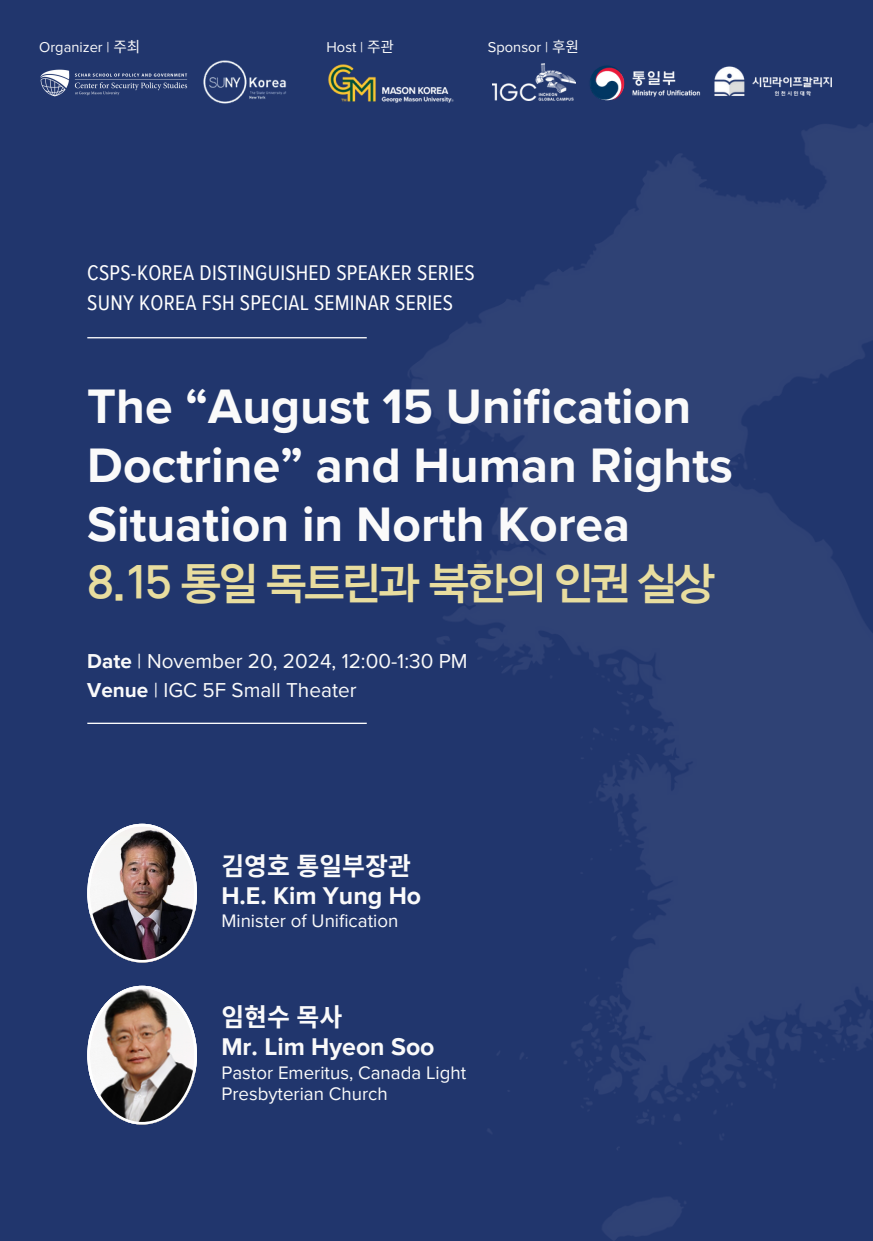
<style>
.page{position:relative;width:873px;height:1241px;background:#fff}
.page>*{position:absolute;margin:0;border:0;box-sizing:border-box;transform-origin:0 0}
.t1{font:700 49.7px/59.1px "Proxima Nova";color:#fafafa}
.t2{font:43.57px "Tlab Dotum M";letter-spacing:-.045em;color:#e8dd9f}
.t3{font:700 24.85px/29.6px "Proxima Nova";color:#fafafa}
.t4{font:21.7px/30.3px "Proxima Nova Cond";letter-spacing:.01em;color:#fff}
.t5{font:20.65px/28.7px "Proxima Nova";color:#fafafa}
.t6{font:18.72px/21.7px "Proxima Nova";color:#fafafa}
.t7{font:14.7px "Proxima Nova";color:#fafafa}
.s1{font-family:"Noto Sans CJ Ksc"}
.s2{font-weight:700}
</style>
<div class="page">
<div style="left:0;top:0;width:873px;height:1240px;background:#21366d"></div>
<hr style="left:87px;top:722px;width:280px;height:2px;background:#fff">
<img style="left:40px;top:69px;width:148px;height:28px">
<img style="left:203px;top:60px;width:84px;height:44px">
<img style="left:390px;top:63px;width:483px;height:1177px">
<img style="left:328px;top:63px;width:133px;height:46px">
<img style="left:492px;top:64px;width:228px;height:38px">
<img style="left:714px;top:64px;width:118px;height:37px">
<svg style="left:590px;top:67px;width:34px;height:33px"></svg>
<img style="left:87px;top:823px;width:110px;height:139px">
<img style="left:87px;top:985px;width:110px;height:139px">
<hr style="left:87px;top:337px;width:280px;height:1px;background:#fff">
<p class="t7" style="left:39px;top:39px;width:103px">Organizer | <span class="s1">주최</span></p>
<h5 class="t7" style="left:326px;top:39px;width:69px">Host | <span class="s1">주관</span></h5>
<p class="t7" style="left:488px;top:39px;width:93px">Sponsor | <span class="s1">후원</span></p>
<h2 class="t4" style="left:87px;top:258px;width:389px">CSPS-KOREA DISTINGUISHED SPEAKER SERIES<br>SUNY KOREA FSH SPECIAL SEMINAR SERIES</h2>
<h3 class="t1" style="left:87px;top:378px;width:647px">The “August 15 Unification<br>Doctrine” and Human Rights<br>Situation in North Korea</h3>
<h1 class="t2" style="left:87px;top:551px;width:629px">8.15 통일 독트린과 북한의 인권 실상</h1>
<h4 class="t5" style="left:87px;top:647px;width:382px"><span class="s2">Date</span> | November 20, 2024, 12:00-1:30 PM<br><span class="s2">Venue</span> | IGC 5F Small Theater</h4>
<p class="t3" style="left:221px;top:852px;width:201px"><span class="s1">김영호 통일부장관<br></span>H.E. Kim Yung Ho</p>
<p class="t6" style="left:221px;top:910px;width:178px">Minister of Unification</p>
<p class="t3" style="left:221px;top:1003px;width:215px"><span class="s1">임현수 목사<br></span>Mr. Lim Hyeon Soo</p>
<p class="t6" style="left:221px;top:1061px;width:246px">Pastor Emeritus, Canada Light<br>Presbyterian Church</p>
</div>
